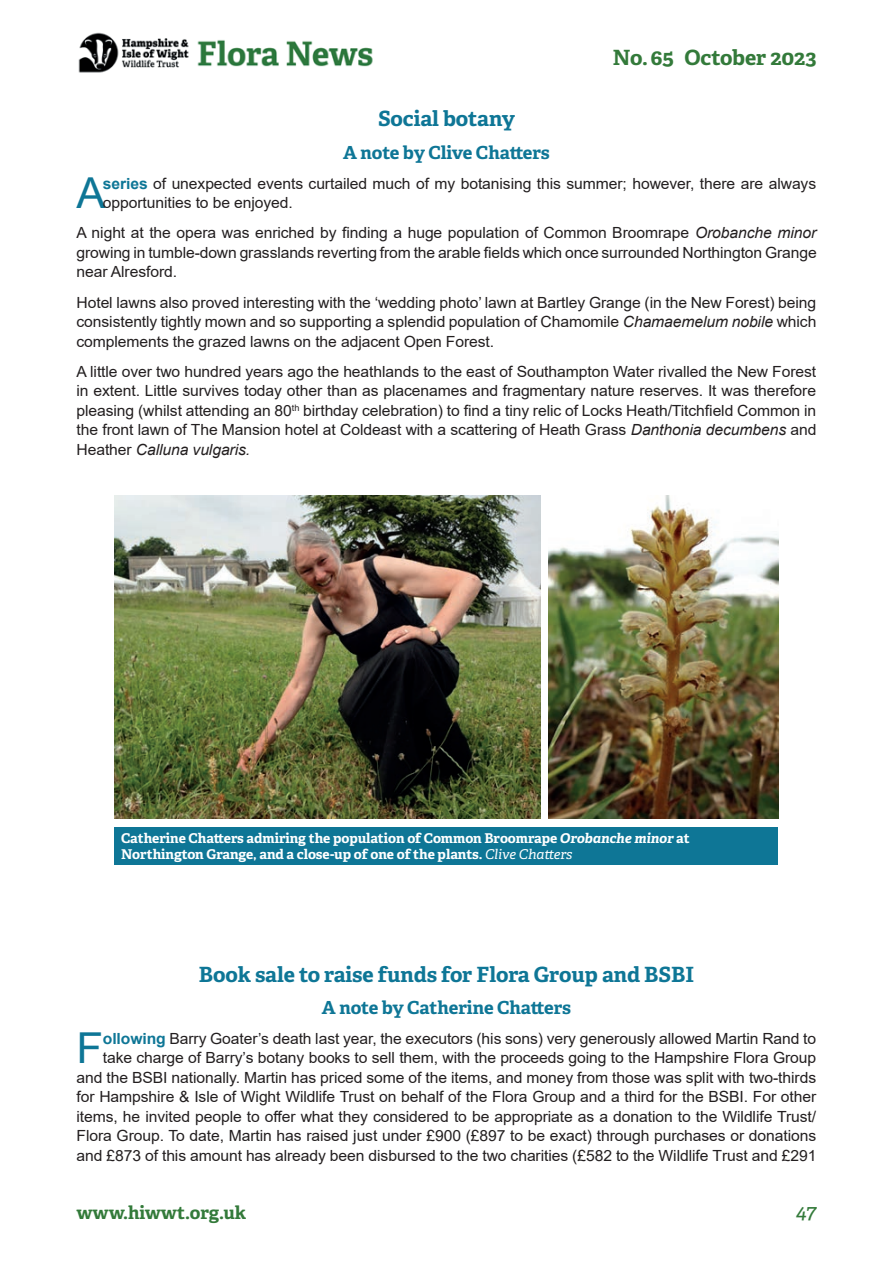
<style>
.page{position:relative;width:893px;height:1263px;background:#fff}
.page>*{position:absolute;margin:0;border:0;box-sizing:border-box;transform-origin:0 0}
.Drop_cap{font:42.6px "Arial";color:#0e7696}
.Article_title{font:700 21px "Adelle";letter-spacing:-.005em;color:#0e7696}
.t1{font:700 21px "Adelle";letter-spacing:-.01em;color:#337a3a}
.t2{font:italic 21px "Adelle";color:#337a3a}
.Article_subtitle{font:700 18px "Adelle";letter-spacing:-.005em;color:#0e7696}
.t3{font:700 18px "Adelle";letter-spacing:-.005em;color:#337a3a}
.Body_Text{font:15.3px/19.5px "Arial";letter-spacing:-.005em;color:#231f20;text-align:justify}
.Drop_cap-2{font:15.3px/19.5px "Arial";letter-spacing:-.005em;color:#231f20}
.t4{font:700 13.5px/15.8px "Adelle";letter-spacing:-.005em;color:#fff}
.s1{font-weight:700;color:#0e7696}
.s2{font-style:italic}
.s3{font-weight:400;font-style:italic}
</style>
<div class="page">
<img style="left:78px;top:32px;width:295px;height:41px">
<img style="left:115px;top:495px;width:425px;height:324px">
<img style="left:549px;top:495px;width:229px;height:324px">
<div style="left:115px;top:827px;width:663px;height:38px;background:#0e7696"></div>
<p class="Article_title" style="left:378px;top:104px;width:138px">Social botany</p>
<p class="Article_subtitle" style="left:343px;top:139px;width:208px">A note by Clive Chatters</p>
<h2 class="t1" style="left:613px;top:42px;width:205px">No. 65 October 2023</h2>
<p class="Drop_cap-2" style="left:103px;top:174px;width:715px"><span class="s1">series</span> of unexpected events curtailed much of my botanising this summer; however, there are always opportunities to be enjoyed.</p>
<p class="Body_Text" style="left:77px;top:223px;width:742px">A night at the opera was enriched by finding a huge population of Common Broomrape <span class="s2">Orobanche minor </span>growing in tumble-down grasslands reverting from the arable fields which once surrounded Northington Grange near Alresford.</p>
<p class="Body_Text" style="left:77px;top:292px;width:741px">Hotel lawns also proved interesting with the ‘wedding photo’ lawn at Bartley Grange (in the New Forest) being consistently tightly mown and so supporting a splendid population of Chamomile <span class="s2">Chamaemelum nobile</span> which complements the grazed lawns on the adjacent Open Forest.</p>
<p class="Body_Text" style="left:77px;top:361px;width:741px">A little over two hundred years ago the heathlands to the east of Southampton Water rivalled the New Forest in extent. Little survives today other than as placenames and fragmentary nature reserves. It was therefore pleasing (whilst attending an 80<sup>th</sup> birthday celebration) to find a tiny relic of Locks Heath/Titchfield Common in the front lawn of The Mansion hotel at Coldeast with a scattering of Heath Grass <span class="s2">Danthonia decumbens</span> and Heather <span class="s2">Calluna vulgaris.</span></p>
<p class="Drop_cap" style="left:77px;top:164px;width:30px">A</p>
<p class="t4" style="left:121px;top:830px;width:570px">Catherine Chatters admiring the population of Common Broomrape <span class="s2">Orobanche minor</span> at<br>Northington Grange, and a close-up of one of the plants. <span class="s3">Clive Chatters</span></p>
<p class="Article_title" style="left:199px;top:959px;width:497px">Book sale to raise funds for Flora Group and BSBI</p>
<p class="Article_subtitle" style="left:322px;top:994px;width:251px">A note by Catherine Chatters</p>
<p class="Drop_cap-2" style="left:77px;top:1029px;width:741px;text-align:right"><span class="s1">ollowing</span> Barry Goater’s death last year, the executors (his sons) very generously allowed Martin Rand to take charge of Barry’s botany books to sell them, with the proceeds going to the Hampshire Flora Group and the BSBI nationally. Martin has priced some of the items, and money from those was split with two-thirds for Hampshire &amp; Isle of Wight Wildlife Trust on behalf of the Flora Group and a third for the BSBI. For other items, he invited people to offer what they considered to be appropriate as a donation to the Wildlife Trust/ Flora Group. To date, Martin has raised just under £900 (£897 to be exact) through purchases or donations and £873 of this amount has already been disbursed to the two charities (£582 to the Wildlife Trust and £291</p>
<p class="Drop_cap" style="left:77px;top:1019px;width:28px">F</p>
<p class="t3" style="left:77px;top:1200px;width:171px">www.hiwwt.org.uk</p>
<h2 class="t2" style="left:796px;top:1196px;width:22px">47</h2>
</div>
